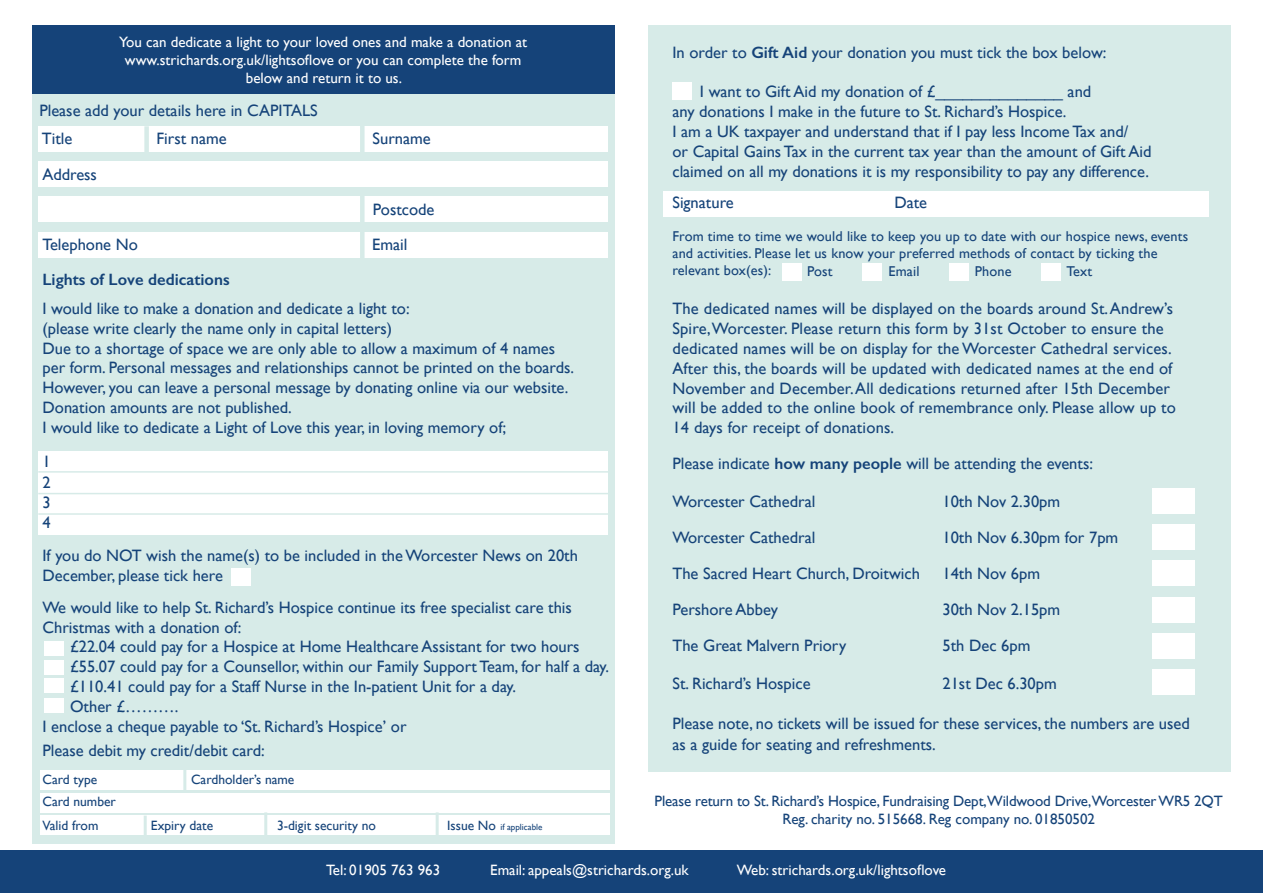
<style>
.page{position:relative;width:1263px;height:893px;background:#fff}
.page>*{position:absolute;margin:0;border:0;box-sizing:border-box;transform-origin:0 0}
.t1{font:16.5px/19.8px "Gill Sans";color:#154379}
.t2{font:600 16.5px "Gill Sans";color:#154379}
.t3{font:15px "Gill Sans";color:#fff}
.t4{font:15px "Gill Sans";letter-spacing:-.01em;color:#154379}
.t5{font:14.25px/17.1px "Gill Sans";letter-spacing:.01em;color:#154379}
.t6{font:13.5px "Gill Sans";color:#154379}
.t7{font:9px "Gill Sans";color:#154379}
.s1{font-size:13.5px}
.s2{font-weight:600}
</style>
<div class="page">
<div style="left:32px;top:26px;width:582px;height:818px;background:#d7ebe8"></div>
<div style="left:40px;top:816px;width:570px;height:19px;background:#fff"></div>
<div style="left:40px;top:793px;width:570px;height:19px;background:#fff"></div>
<div style="left:38px;top:451px;width:570px;height:83px;background:#fff"></div>
<div style="left:648px;top:26px;width:583px;height:746px;background:#d7ebe8"></div>
<div style="left:32px;top:26px;width:582px;height:68px;background:#154379"></div>
<div style="left:663px;top:191px;width:546px;height:26px;background:#fff"></div>
<div style="left:38px;top:126px;width:570px;height:26px;background:#fff"></div>
<div style="left:38px;top:162px;width:570px;height:25px;background:#fff"></div>
<div style="left:38px;top:197px;width:570px;height:25px;background:#fff"></div>
<div style="left:38px;top:232px;width:570px;height:25px;background:#fff"></div>
<div style="left:360px;top:192px;width:5px;height:106px;background:#d7ebe8"></div>
<div style="left:360px;top:110px;width:5px;height:47px;background:#d7ebe8"></div>
<div style="left:144px;top:126px;width:5px;height:31px;background:#d7ebe8"></div>
<div style="left:231px;top:568px;width:19px;height:17px;background:#fff"></div>
<div style="left:40px;top:770px;width:570px;height:20px;background:#fff"></div>
<div style="left:44px;top:641px;width:20px;height:15px;background:#fff"></div>
<div style="left:44px;top:660px;width:20px;height:14px;background:#fff"></div>
<div style="left:44px;top:678px;width:20px;height:15px;background:#fff"></div>
<div style="left:44px;top:698px;width:20px;height:15px;background:#fff"></div>
<hr style="left:183px;top:765px;width:3px;height:28px;background:#d7ebe8">
<hr style="left:144px;top:816px;width:3px;height:28px;background:#d7ebe8">
<hr style="left:264px;top:812px;width:3px;height:28px;background:#d7ebe8">
<hr style="left:436px;top:812px;width:3px;height:28px;background:#d7ebe8">
<hr style="left:38px;top:471px;width:570px;height:2px;background:#d7ebe8">
<hr style="left:38px;top:493px;width:570px;height:1px;background:#d7ebe8">
<hr style="left:38px;top:513px;width:570px;height:2px;background:#d7ebe8">
<div style="left:672px;top:82px;width:20px;height:17px;background:#fff"></div>
<div style="left:1152px;top:488px;width:43px;height:26px;background:#fff"></div>
<div style="left:1152px;top:524px;width:43px;height:26px;background:#fff"></div>
<div style="left:1152px;top:669px;width:43px;height:26px;background:#fff"></div>
<div style="left:1152px;top:633px;width:43px;height:26px;background:#fff"></div>
<div style="left:1152px;top:597px;width:43px;height:25px;background:#fff"></div>
<div style="left:1152px;top:561px;width:43px;height:25px;background:#fff"></div>
<div style="left:0;top:850px;width:1263px;height:43px;background:#154379"></div>
<div style="left:782px;top:264px;width:20px;height:17px;background:#fff"></div>
<div style="left:863px;top:264px;width:19px;height:17px;background:#fff"></div>
<div style="left:949px;top:264px;width:20px;height:17px;background:#fff"></div>
<div style="left:1041px;top:264px;width:20px;height:17px;background:#fff"></div>
<p class="t3" style="left:119px;top:33px;width:409px">You can dedicate a light to your loved ones and make a donation at</p>
<p class="t3" style="left:125px;top:51px;width:398px">www.strichards.org.uk/lightsoflove or you can complete the form</p>
<p class="t3" style="left:246px;top:69px;width:158px">below and return it to us.</p>
<p class="t1" style="left:39px;top:100px;width:280px">Please add your details here in CAPITALS</p>
<p class="t1" style="left:42px;top:129px;width:32px">Title</p>
<p class="t1" style="left:156px;top:129px;width:72px">First name</p>
<p class="t1" style="left:372px;top:129px;width:60px">Surname</p>
<p class="t1" style="left:43px;top:164px;width:56px">Address</p>
<p class="t1" style="left:373px;top:199px;width:63px">Postcode</p>
<p class="t1" style="left:43px;top:234px;width:97px">Telephone No</p>
<p class="t1" style="left:372px;top:234px;width:37px">Email</p>
<p class="t2" style="left:43px;top:270px;width:189px">Lights of Love dedications</p>
<p class="t1" style="left:43px;top:298px;width:369px">I would like to make a donation and dedicate a light to:</p>
<p class="t1" style="left:43px;top:318px;width:351px">(please write clearly the name only in capital letters)</p>
<p class="t1" style="left:43px;top:338px;width:533px">Due to a shortage of space we are only able to allow a maximum of 4 names per form. Personal messages and relationships cannot be printed on the boards.<br>However, you can leave a personal message by donating online via our website.<br>Donation amounts are not published.</p>
<p class="t1" style="left:43px;top:417px;width:465px">I would like to dedicate a Light of Love this year, in loving memory of;</p>
<p class="t1" style="left:43px;top:452px;width:10px">1</p>
<p class="t1" style="left:43px;top:472px;width:10px">2</p>
<p class="t1" style="left:43px;top:492px;width:10px">3</p>
<p class="t1" style="left:43px;top:512px;width:10px">4</p>
<p class="t1" style="left:43px;top:546px;width:537px">If you do NOT wish the name(s) to be included in the Worcester News on 20th</p>
<p class="t1" style="left:43px;top:565px;width:182px">December, please tick here</p>
<p class="t1" style="left:43px;top:597px;width:531px">We would like to help St. Richard’s Hospice continue its free specialist care this<br>Christmas with a donation of:</p>
<p class="t1" style="left:70px;top:637px;width:511px">£22.04 could pay for a Hospice at Home Healthcare Assistant for two hours</p>
<p class="t1" style="left:70px;top:656px;width:540px">£55.07 could pay for a Counsellor, within our Family Support Team, for half a day.</p>
<p class="t1" style="left:70px;top:676px;width:447px">£110.41 could pay for a Staff Nurse in the In-patient Unit for a day.</p>
<p class="t1" style="left:70px;top:696px;width:110px">Other £……….</p>
<p class="t1" style="left:43px;top:716px;width:366px">I enclose a cheque payable to ‘St. Richard’s Hospice’ or</p>
<p class="t1" style="left:43px;top:740px;width:224px">Please debit my credit/debit card:</p>
<p class="t6" style="left:43px;top:771px;width:56px">Card type</p>
<p class="t6" style="left:191px;top:771px;width:105px">Cardholder’s name</p>
<p class="t6" style="left:43px;top:794px;width:75px">Card number</p>
<p class="t6" style="left:43px;top:818px;width:57px">Valid from</p>
<p class="t6" style="left:151px;top:818px;width:64px">Expiry date</p>
<p class="t6" style="left:277px;top:818px;width:100px">3-digit security no</p>
<p class="t7" style="left:447px;top:822px;width:97px"><span class="s1">Issue No</span> if applicable</p>
<p class="t1" style="left:672px;top:42px;width:436px">In order to <span class="s2">Gift Aid</span> your donation you must tick the box below:</p>
<p class="t1" style="left:672px;top:82px;width:420px;text-indent:28px">I want to Gift Aid my donation of £______________ and any donations I make in the future to St. Richard’s Hospice.</p>
<p class="t1" style="left:672px;top:121px;width:480px">I am a UK taxpayer and understand that if I pay less Income Tax and/<br>or Capital Gains Tax in the current tax year than the amount of Gift Aid claimed on all my donations it is my responsibility to pay any difference.</p>
<p class="t1" style="left:672px;top:193px;width:63px">Signature</p>
<p class="t1" style="left:894px;top:193px;width:34px">Date</p>
<p class="t5" style="left:672px;top:227px;width:517px">From time to time we would like to keep you up to date with our hospice news, events and activities. Please let us know your preferred methods of contact by ticking the relevant box(es):</p>
<p class="t1" style="left:672px;top:299px;width:505px">The dedicated names will be displayed on the boards around St. Andrew’s Spire, Worcester. Please return this form by 31st October to ensure the dedicated names will be on display for the Worcester Cathedral services.<br>After this, the boards will be updated with dedicated names at the end of November and December. All dedications returned after 15th December will be added to the online book of remembrance only. Please allow up to 14 days for receipt of donations.</p>
<p class="t1" style="left:672px;top:454px;width:422px">Please indicate <span class="s2">how many people</span> will be attending the events:</p>
<p class="t1" style="left:672px;top:492px;width:144px">Worcester Cathedral</p>
<p class="t1" style="left:942px;top:492px;width:119px">10th Nov 2.30pm</p>
<p class="t1" style="left:672px;top:528px;width:144px">Worcester Cathedral</p>
<p class="t1" style="left:942px;top:528px;width:177px">10th Nov 6.30pm for 7pm</p>
<p class="t1" style="left:672px;top:564px;width:249px">The Sacred Heart Church, Droitwich</p>
<p class="t1" style="left:942px;top:564px;width:99px">14th Nov 6pm</p>
<p class="t1" style="left:672px;top:600px;width:107px">Pershore Abbey</p>
<p class="t1" style="left:942px;top:600px;width:119px">30th Nov 2.15pm</p>
<p class="t1" style="left:672px;top:636px;width:175px">The Great Malvern Priory</p>
<p class="t1" style="left:942px;top:636px;width:89px">5th Dec 6pm</p>
<p class="t1" style="left:672px;top:673px;width:140px">St. Richard’s Hospice</p>
<p class="t1" style="left:942px;top:673px;width:116px">21st Dec 6.30pm</p>
<p class="t1" style="left:672px;top:712px;width:519px;line-height:21.6px">Please note, no tickets will be issued for these services, the numbers are used as a guide for seating and refreshments.</p>
<p class="t5" style="left:807px;top:263px;width:27px">Post</p>
<p class="t5" style="left:888px;top:263px;width:33px">Email</p>
<p class="t5" style="left:975px;top:263px;width:38px">Phone</p>
<p class="t5" style="left:1066px;top:263px;width:27px">Text</p>
<p class="t4" style="left:655px;top:792px;width:570px">Please return to St. Richard’s Hospice, Fundraising Dept,Wildwood Drive,Worcester WR5 2QT</p>
<p class="t4" style="left:782px;top:810px;width:314px">Reg. charity no. 515668. Reg company no. 01850502</p>
<p class="t3" style="left:326px;top:861px;width:116px">Tel: 01905 763 963</p>
<p class="t3" style="left:490px;top:861px;width:200px">Email: appeals@strichards.org.uk</p>
<p class="t3" style="left:737px;top:861px;width:211px">Web: strichards.org.uk/lightsoflove</p>
</div>
